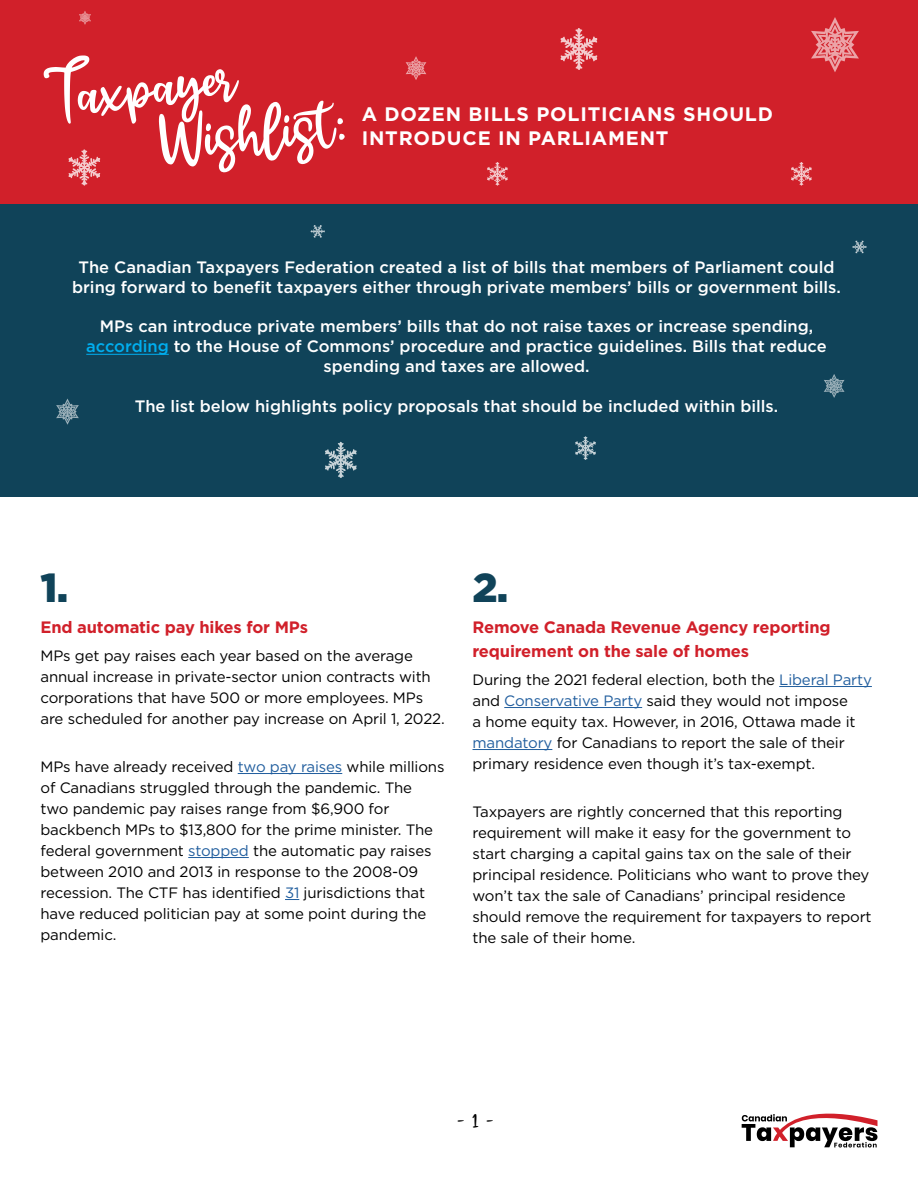
<style>
.page{position:relative;width:918px;height:1188px;background:#fff}
.page>*{position:absolute;margin:0;border:0;box-sizing:border-box;transform-origin:0 0}
.t1{font:61.05px/57.3px "Christmas Mint";color:#fff}
.t2{font:900 40.5px "Gotham HTF";color:#104359}
.t3{font:22.5px "Christmas Mint";color:#000}
.t4{font:700 19.5px/24px "Gotham HTF";letter-spacing:.04em;color:#fff}
.t5{font:500 16.5px/19.8px "Gotham HTF";color:#fff;text-align:center}
.t6{font:700 16.5px/24px "Gotham HTF";letter-spacing:-.01em;color:#d1202a}
.t7{font:15px/21px "Gotham HTF";letter-spacing:-.01em;color:#000}
.s1{color:#00aeef}
.s2{color:#215e9e}
</style>
<div class="page">
<div style="left:0;top:202px;width:918px;height:295px;background:#104359"></div>
<div style="left:0;top:0;width:918px;height:204px;background:#d1202a"></div>
<svg style="left:742px;top:1113px;width:136px;height:35px"></svg>
<hr style="left:86px;top:354px;width:83px;height:1px;background:#00aeef">
<svg style="left:811px;top:17px;width:48px;height:55px"></svg>
<svg style="left:56px;top:399px;width:23px;height:26px"></svg>
<svg style="left:406px;top:56px;width:20px;height:24px"></svg>
<svg style="left:824px;top:374px;width:21px;height:24px"></svg>
<svg style="left:79px;top:11px;width:12px;height:14px"></svg>
<svg style="left:560px;top:28px;width:38px;height:42px"></svg>
<svg style="left:791px;top:162px;width:21px;height:24px"></svg>
<svg style="left:487px;top:162px;width:21px;height:24px"></svg>
<svg style="left:575px;top:436px;width:21px;height:24px"></svg>
<svg style="left:852px;top:241px;width:15px;height:12px"></svg>
<svg style="left:310px;top:225px;width:15px;height:13px"></svg>
<svg style="left:68px;top:149px;width:32px;height:37px"></svg>
<svg style="left:325px;top:442px;width:32px;height:36px"></svg>
<hr style="left:238px;top:773px;width:104px;height:1px;background:#215e9e">
<hr style="left:188px;top:857px;width:61px;height:1px;background:#215e9e">
<svg style="left:285px;top:899px;width:14px;height:1px"></svg>
<hr style="left:779px;top:686px;width:93px;height:1px;background:#215e9e">
<hr style="left:504px;top:707px;width:138px;height:1px;background:#215e9e">
<hr style="left:472px;top:749px;width:80px;height:1px;background:#215e9e">
<h1 class="t1" style="left:147px;top:57px;width:195px;text-indent:-105px;rotate:-6deg">Taxpayer<br>Wishlist:</h1>
<h3 class="t4" style="left:362px;top:102px;width:413px">A DOZEN BILLS POLITICIANS SHOULD<br>INTRODUCE IN PARLIAMENT</h3>
<p class="t5" style="left:72px;top:257px;width:770px">The Canadian Taxpayers Federation created a list of bills that members of Parliament could bring forward to benefit taxpayers either through private members’ bills or government bills.</p>
<p class="t5" style="left:86px;top:316px;width:742px">MPs can introduce private members’ bills that do not raise taxes or increase spending, <span class="s1">according</span> to the House of Commons’ procedure and practice guidelines. Bills that reduce spending and taxes are allowed.</p>
<p class="t5" style="left:135px;top:395px;width:645px">The list below highlights policy proposals that should be included within bills.</p>
<h2 class="t2" style="left:40px;top:564px;width:29px">1.</h2>
<p class="t6" style="left:40px;top:615px;width:269px">End automatic pay hikes for MPs</p>
<p class="t7" style="left:40px;top:644px;width:406px">MPs get pay raises each year based on the average annual increase in private-sector union contracts with corporations that have 500 or more employees. MPs are scheduled for another pay increase on April 1, 2022.</p>
<p class="t7" style="left:40px;top:755px;width:406px">MPs have already received <span class="s2">two pay raises</span> while millions of Canadians struggled through the pandemic. The<br>two pandemic pay raises range from $6,900 for backbench MPs to $13,800 for the prime minister. The federal government <span class="s2">stopped</span> the automatic pay raises between 2010 and 2013 in response to the 2008-09 recession. The CTF has identified <span class="s2">31</span> jurisdictions that have reduced politician pay at some point during the pandemic.</p>
<h2 class="t2" style="left:472px;top:564px;width:37px">2.</h2>
<p class="t6" style="left:472px;top:615px;width:360px">Remove Canada Revenue Agency reporting requirement on the sale of homes</p>
<p class="t7" style="left:472px;top:669px;width:401px">During the 2021 federal election, both the <span class="s2">Liberal Party </span>and <span class="s2">Conservative Party</span> said they would not impose<br>a home equity tax. However, in 2016, Ottawa made it <span class="s2">mandatory</span> for Canadians to report the sale of their primary residence even though it’s tax-exempt.</p>
<p class="t7" style="left:472px;top:801px;width:401px">Taxpayers are rightly concerned that this reporting requirement will make it easy for the government to start charging a capital gains tax on the sale of their principal residence. Politicians who want to prove they won’t tax the sale of Canadians’ principal residence should remove the requirement for taxpayers to report the sale of their home.</p>
<h3 class="t3" style="left:456px;top:1101px;width:41px">- 1 -</h3>
</div>
